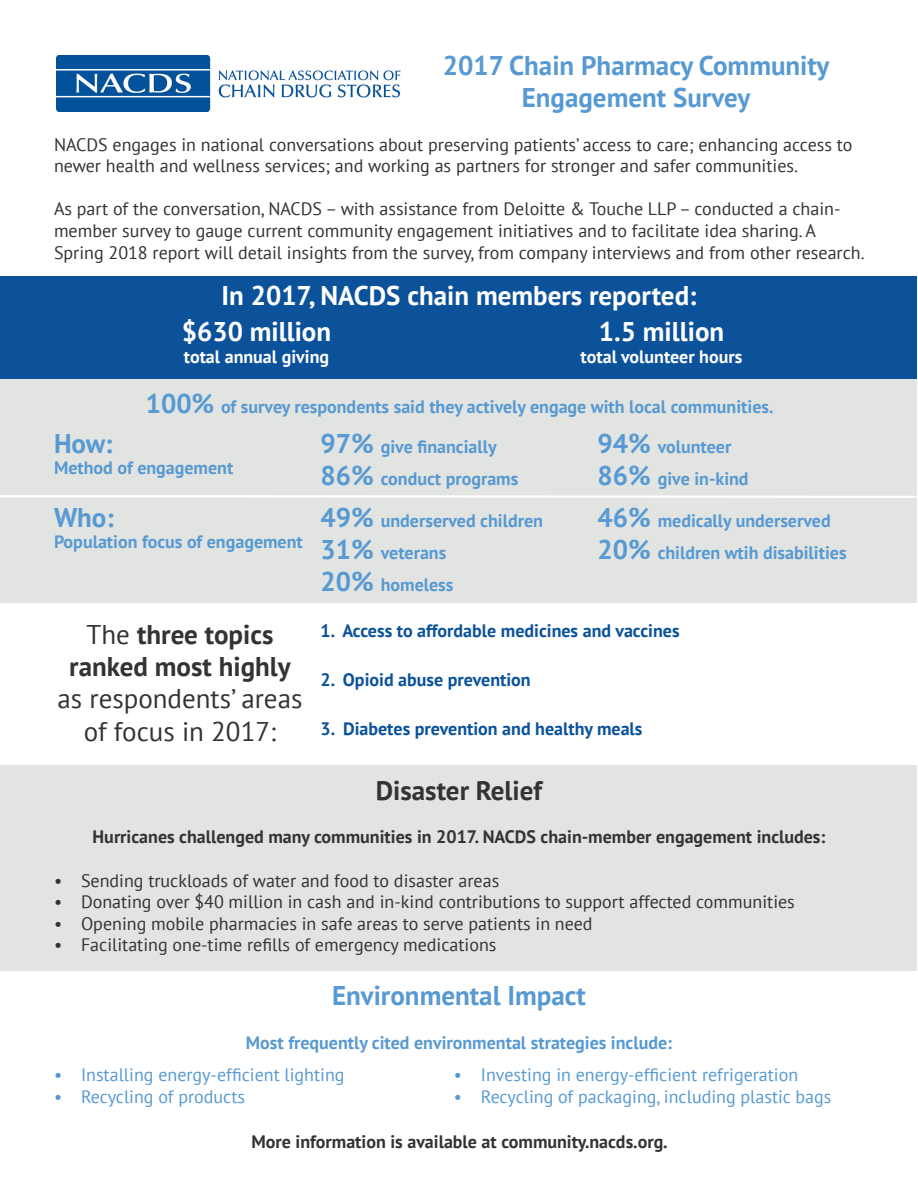
<style>
.page{position:relative;width:918px;height:1188px;background:#fff}
.page>*{position:absolute;margin:0;border:0;box-sizing:border-box;transform-origin:0 0}
.t1{font:700 27px/32.4px "PT Sans";color:#5799d2;text-align:center}
.t2{font:27px/32.4px "PT Sans";color:#323332;text-align:center}
.t3{font:700 27px "PT Sans";color:#fff}
.t4{font:700 27px "PT Sans";color:#323332}
.t5{font:18px/21.6px "PT Sans";color:#323332}
.t6{font:700 18px "PT Sans";color:#5799d2}
.t7{font:18px "PT Sans";color:#5799d2}
.t8{font:700 18px "PT Sans";color:#323332}
.t9{font:700 18px "PT Sans";color:#0b529b}
.t10{font:700 18px "PT Sans";color:#fff}
.s1{font-size:27px}
.s2{font-weight:700}
</style>
<div class="page">
<div style="left:1px;top:766px;width:916px;height:205px;background:#e2e4e2"></div>
<div style="left:1px;top:379px;width:916px;height:223px;background:#e2e4e2"></div>
<img style="left:56px;top:55px;width:344px;height:56px">
<div style="left:1px;top:276px;width:916px;height:103px;background:#0b529b"></div>
<svg style="left:0;top:494px;width:917px;height:5px"></svg>
<p class="t1" style="left:443px;top:49px;width:388px">2017 Chain Pharmacy Community<br>Engagement Survey</p>
<p class="t5" style="left:54px;top:133px;width:800px">NACDS engages in national conversations about preserving patients’ access to care; enhancing access to newer health and wellness services; and working as partners for stronger and safer communities.</p>
<p class="t5" style="left:54px;top:198px;width:812px">As part of the conversation, NACDS – with assistance from Deloitte &amp; Touche LLP – conducted a chain&shy;member survey to gauge current community engagement initiatives and to facilitate idea sharing. A<br>Spring 2018 report will detail insights from the survey, from company interviews and from other research.</p>
<p class="t3" style="left:221px;top:278px;width:477px">In 2017, NACDS chain members reported:</p>
<p class="t3" style="left:599px;top:314px;width:127px">1.5 million</p>
<p class="t10" style="left:581px;top:345px;width:163px">total volunteer hours</p>
<p class="t3" style="left:182px;top:314px;width:151px">$630 million</p>
<p class="t10" style="left:184px;top:345px;width:147px">total annual giving</p>
<p class="t6" style="left:146px;top:395px;width:629px"><span class="s1">100%</span> of survey respondents said they actively engage with local communities.</p>
<p class="t1" style="left:54px;top:427px;width:60px">How:</p>
<p class="t6" style="left:54px;top:456px;width:181px">Method of engagement</p>
<p class="t1" style="left:54px;top:500px;width:61px">Who:</p>
<p class="t6" style="left:54px;top:530px;width:250px">Population focus of engagement</p>
<p class="t6" style="left:321px;top:435px;width:178px"><span class="s1">97%</span> give financially</p>
<p class="t6" style="left:321px;top:467px;width:199px"><span class="s1">86%</span> conduct programs</p>
<p class="t6" style="left:321px;top:508px;width:224px"><span class="s1">49%</span> underserved children</p>
<p class="t6" style="left:321px;top:541px;width:127px"><span class="s1">31%</span> veterans</p>
<p class="t6" style="left:321px;top:573px;width:134px"><span class="s1">20%</span> homeless</p>
<p class="t6" style="left:598px;top:435px;width:135px"><span class="s1">94%</span> volunteer</p>
<p class="t6" style="left:598px;top:467px;width:153px"><span class="s1">86%</span> give in-kind</p>
<p class="t6" style="left:598px;top:508px;width:235px"><span class="s1">46%</span> medically underserved</p>
<p class="t6" style="left:598px;top:541px;width:251px"><span class="s1">20%</span> children wtih disabilities</p>
<p class="t2" style="left:58px;top:617px;width:246px">The <span class="s2">three topics ranked most highly </span>as respondents’ areas of focus in 2017:</p>
<p class="t9" style="left:321px;top:618px;width:360px">1. Access to affordable medicines and vaccines</p>
<p class="t9" style="left:321px;top:668px;width:212px">2. Opioid abuse prevention</p>
<p class="t9" style="left:321px;top:717px;width:323px">3. Diabetes prevention and healthy meals</p>
<p class="t4" style="left:376px;top:773px;width:168px">Disaster Relief</p>
<p class="t8" style="left:93px;top:825px;width:734px">Hurricanes challenged many communities in 2017. NACDS chain-member engagement includes:</p>
<p class="t5" style="left:54px;top:869px;width:447px">• Sending truckloads of water and food to disaster areas</p>
<p class="t5" style="left:54px;top:891px;width:742px">• Donating over $40 million in cash and in-kind contributions to support affected communities</p>
<p class="t5" style="left:54px;top:912px;width:540px">• Opening mobile pharmacies in safe areas to serve patients in need</p>
<p class="t5" style="left:54px;top:934px;width:444px">• Facilitating one-time refills of emergency medications</p>
<p class="t1" style="left:332px;top:979px;width:255px">Environmental Impact</p>
<p class="t6" style="left:246px;top:1030px;width:428px">Most frequently cited environmental strategies include:</p>
<p class="t7" style="left:54px;top:1063px;width:292px">• Installing energy-efficient lighting</p>
<p class="t7" style="left:54px;top:1085px;width:193px">• Recycling of products</p>
<p class="t7" style="left:454px;top:1063px;width:346px">• Investing in energy-efficient refrigeration</p>
<p class="t7" style="left:454px;top:1085px;width:379px">• Recycling of packaging, including plastic bags</p>
<p class="t8" style="left:251px;top:1130px;width:418px">More information is available at community.nacds.org.</p>
</div>
